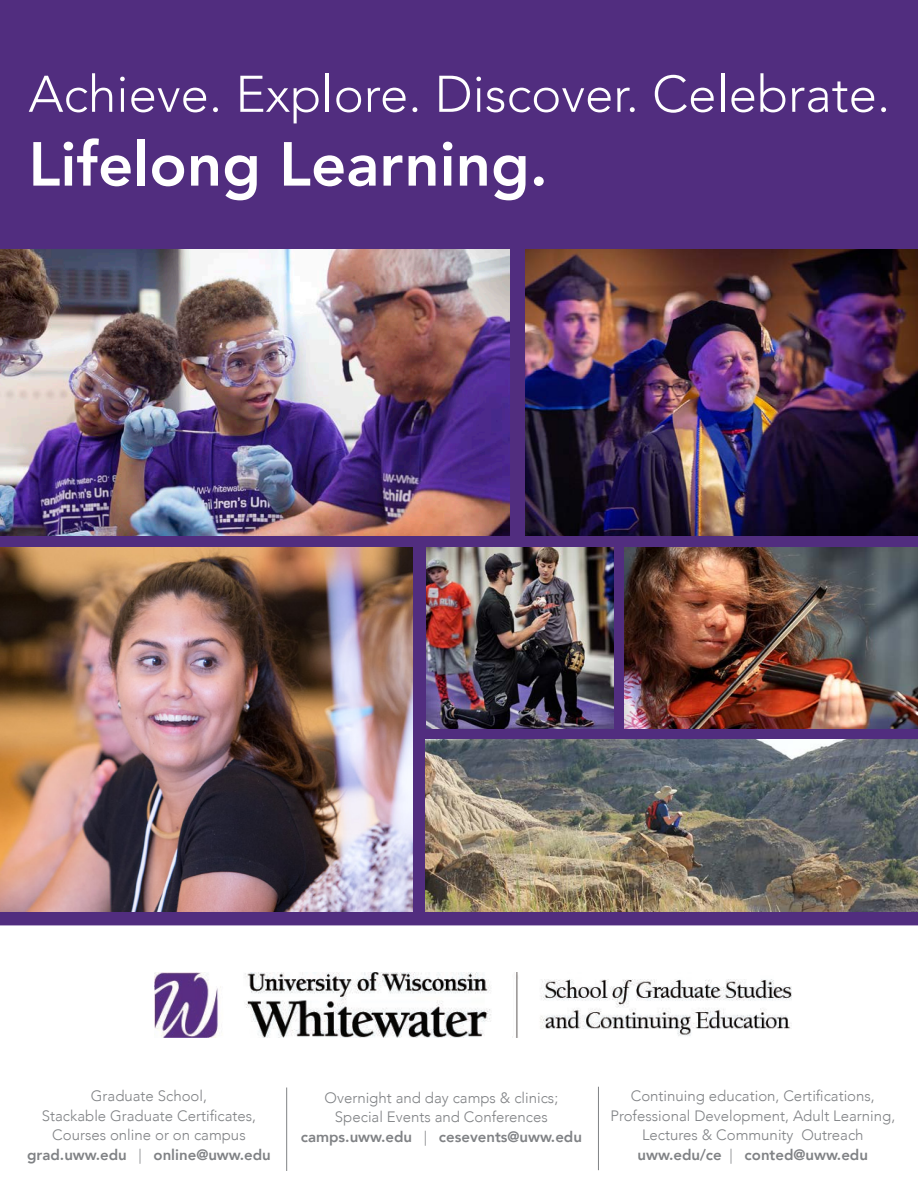
<style>
.page{position:relative;width:918px;height:1188px;background:#fff}
.page>*{position:absolute;margin:0;border:0;box-sizing:border-box;transform-origin:0 0}
.t1{font:800 61.5px "Avenir";color:#fff}
.t2{font:300 51px "Avenir";color:#fff}
.t3{font:300 15px/19.5px "Avenir";color:#808285;text-align:center}
.s1{font-weight:800}
</style>
<div class="page">
<div style="left:0;top:0;width:918px;height:925px;background:#512d7f"></div>
<img style="left:154px;top:973px;width:638px;height:65px">
<hr style="left:286px;top:1088px;width:1px;height:83px;background:#808285">
<hr style="left:598px;top:1087px;width:1px;height:83px;background:#808285">
<img style="left:0;top:548px;width:413px;height:364px">
<img style="left:0;top:249px;width:509px;height:286px">
<img style="left:426px;top:740px;width:492px;height:172px">
<img style="left:427px;top:548px;width:186px;height:180px">
<img style="left:525px;top:249px;width:393px;height:286px">
<img style="left:625px;top:548px;width:293px;height:180px">
<p class="t2" style="left:28px;top:64px;width:863px">Achieve. Explore. Discover. Celebrate.</p>
<p class="t1" style="left:28px;top:116px;width:521px">Lifelong Learning.</p>
<p class="t3" style="left:27px;top:1086px;width:245px">Graduate School,<br>Stackable Graduate Certificates,<br>Courses online or on campus <span class="s1">grad.uww.edu</span> | <span class="s1">online@uww.edu</span></p>
<p class="t3" style="left:301px;top:1088px;width:283px">Overnight and day camps &amp; clinics;<br>Special Events and Conferences <span class="s1">camps.uww.edu</span> | <span class="s1">cesevents@uww.edu</span></p>
<p class="t3" style="left:610px;top:1086px;width:286px">Continuing education, Certifications, Professional Development, Adult Learning, Lectures &amp; Community Outreach <span class="s1">uww.edu/ce</span> | <span class="s1">conted@uww.edu</span></p>
</div>
